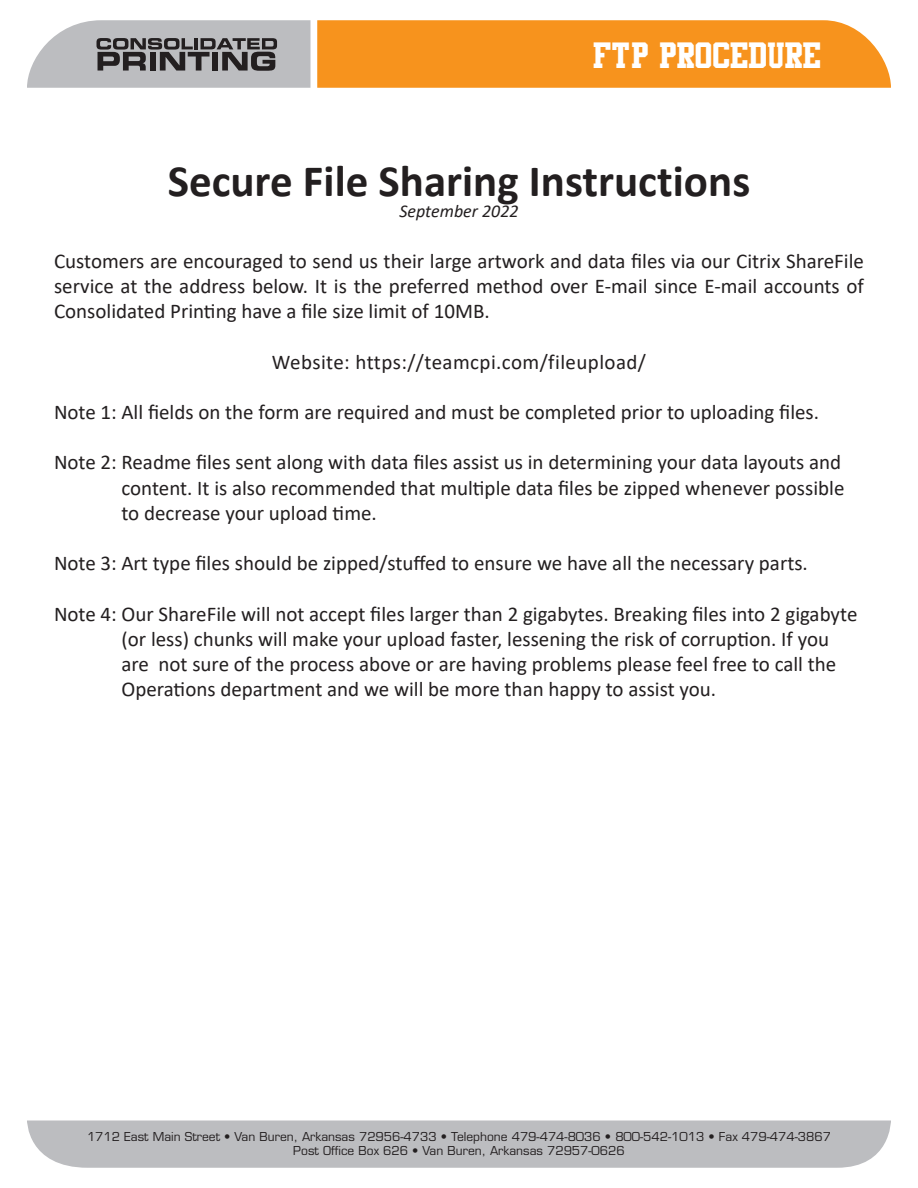
<style>
.page{position:relative;width:918px;height:1188px;background:#fff}
.page>*{position:absolute;margin:0;border:0;box-sizing:border-box;transform-origin:0 0}
.t1{font:700 45px "Calibri";color:#231f20}
.t2{font:31.65px "Athletic";letter-spacing:.01em;color:#fff}
.t3{font:21px/25.2px "Calibri";color:#231f20}
.t4{font:21px "Calibri";letter-spacing:.02em;color:#231f20}
.t5{font:italic 18px "Calibri";color:#231f20}
.t6{font:12px/14.4px "Eurostile";color:#231f20;text-align:center}
</style>
<div class="page">
<svg style="left:27px;top:20px;width:284px;height:68px;background:#a7a7a9"></svg>
<div style="left:317px;top:20px;width:574px;height:68px;background:#f7931d"></div>
<div style="left:27px;top:1120px;width:864px;height:48px;background:#bcbdc0"></div>
<p class="t2" style="left:594px;top:43px;width:229px">FTP PROCEDURE</p>
<p class="t1" style="left:168px;top:149px;width:584px">Secure File Sharing Instructions</p>
<p class="t5" style="left:399px;top:199px;width:121px">September 2022</p>
<p class="t3" style="left:54px;top:248px;width:811px;text-align:justify">Customers are encouraged to send us their large artwork and data files via our Citrix ShareFile service at the address below. It is the preferred method over E-mail since E-mail accounts of Consolidated Printing have a file size limit of 10MB.</p>
<p class="t4" style="left:272px;top:347px;width:376px">Website: https://teamcpi.com/fileupload/</p>
<p class="t3" style="left:54px;top:399px;width:767px">Note 1: All fields on the form are required and must be completed prior to uploading files.</p>
<p class="t3" style="left:122px;top:449px;width:724px;text-indent:-68px">Note 2: Readme files sent along with data files assist us in determining your data layouts and content. It is also recommended that multiple data files be zipped whenever possible to decrease your upload time.</p>
<p class="t3" style="left:54px;top:550px;width:755px">Note 3: Art type files should be zipped/stuffed to ensure we have all the necessary parts.</p>
<p class="t3" style="left:122px;top:600px;width:738px;text-indent:-68px">Note 4: Our ShareFile will not accept files larger than 2 gigabytes. Breaking files into 2 gigabyte (or less) chunks will make your upload faster, lessening the risk of corruption. If you are not sure of the process above or are having problems please feel free to call the Operations department and we will be more than happy to assist you.</p>
<p class="t6" style="left:87px;top:1129px;width:746px">1712 East Main Street • Van Buren, Arkansas 72956-4733 • Telephone 479-474-8036 • 800-542-1013 • Fax 479-474-3867<br>Post Office Box 626 • Van Buren, Arkansas 72957-0626</p>
</div>
